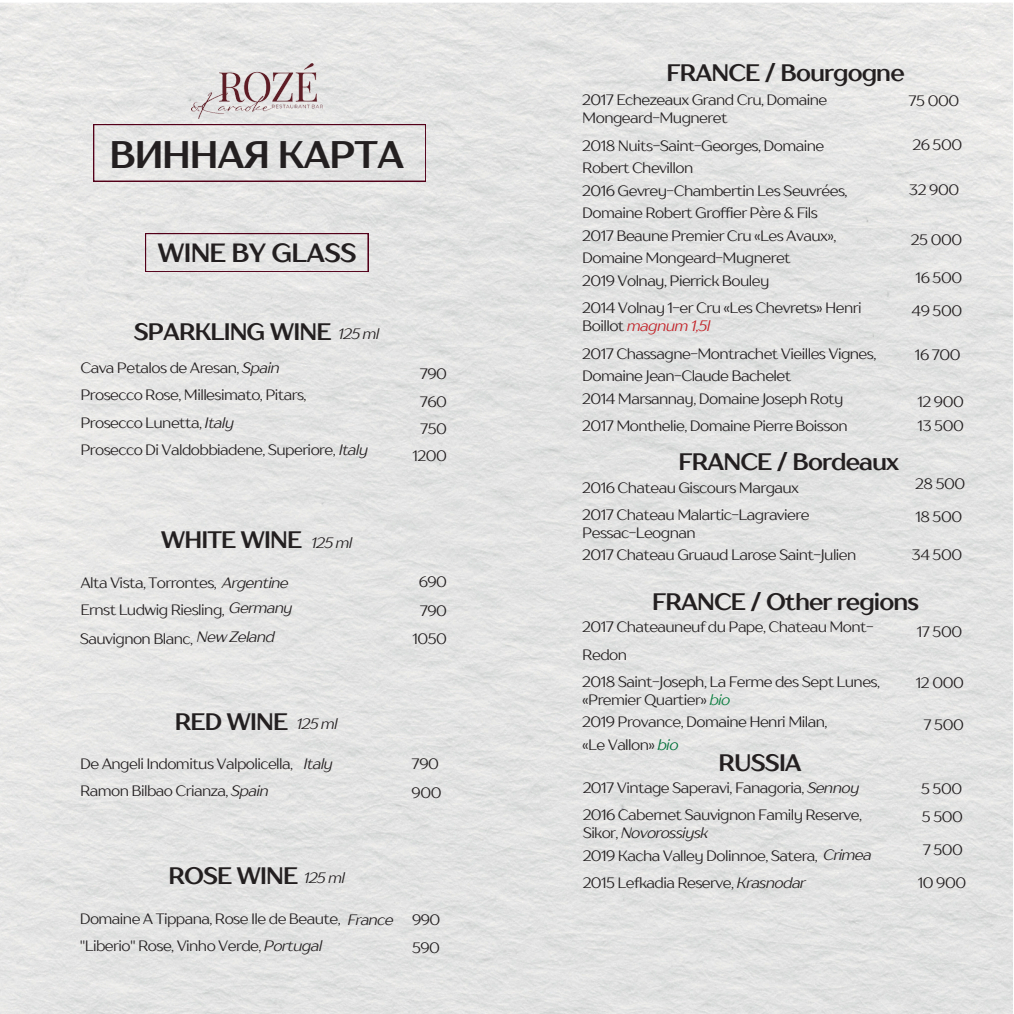
<style>
.page{position:relative;width:1014px;height:1014px;background:#fff}
.page>*{position:absolute;margin:0;border:0;box-sizing:border-box;transform-origin:0 0}
.t1{font:700 38.25px "TT Drugs";letter-spacing:-.03em;color:#231f20}
.t2{font:700 26.25px "TT Drugs";letter-spacing:-.03em;color:#231f20}
.t3{font:700 23.75px "TT Drugs";letter-spacing:-.04em;color:#231f20}
.t4{font:15px/27.2px "TT Drugs";letter-spacing:-.04em;color:#231f20}
.t5{font:italic 15px "TT Drugs";letter-spacing:-.045em;color:#231f20}
.s1{font-style:italic}
.s2{font-style:italic;color:#c22026}
.s3{font-style:italic;color:#087c3e}
.s4{font-style:italic;color:#006f39}
.s5{font-style:normal}
</style>
<div class="page">
<img style="left:0;top:3px;width:1012px;height:1010px">
<svg style="left:93px;top:124px;width:333px;height:57px;background:#dfdcdc"></svg>
<svg style="left:145px;top:233px;width:223px;height:39px;background:#dbd6d7"></svg>
<img style="left:191px;top:58px;width:132px;height:66px">
<p class="t1" style="left:109px;top:131px;width:296px">ВИННАЯ КАРТА</p>
<p class="t2" style="left:157px;top:236px;width:201px">WINE BY GLASS</p>
<p class="t3" style="left:134px;top:317px;width:199px">SPARKLING WINE</p>
<p class="t5" style="left:338px;top:325px;width:43px">125 ml</p>
<p class="t4" style="left:80px;top:354px;width:201px">Cava Petalos de Aresan, <span class="s1">Spain</span></p>
<p class="t4" style="left:80px;top:381px;width:228px">Prosecco Rose, Millesimato, Pitars,</p>
<p class="t4" style="left:80px;top:408px;width:155px">Prosecco Lunetta, <span class="s1">Italy</span></p>
<p class="t4" style="left:80px;top:435px;width:289px">Prosecco Di Valdobbiadene, Superiore, <span class="s1">Italy</span></p>
<p class="t4" style="left:412px;top:360px;width:36px;text-align:center">790<br>760<br>750<br>1200</p>
<p class="t3" style="left:161px;top:525px;width:143px">WHITE WINE</p>
<p class="t5" style="left:311px;top:533px;width:43px">125 ml</p>
<p class="t4" style="left:80px;top:568px;width:210px">Alta Vista, Torrontes, <span class="s1">Argentine</span></p>
<h1 class="t5" style="left:229px;top:599px;width:65px">Germany</h1>
<h2 class="t4" style="left:80px;top:624px;width:197px">Sauvignon Blanc, <span class="s1">New Zeland</span></h2>
<p class="t4" style="left:80px;top:596px;width:146px">Ernst Ludwig Riesling,</p>
<p class="t3" style="left:175px;top:706px;width:115px">RED WINE</p>
<h2 class="t5" style="left:296px;top:714px;width:43px">125 ml</h2>
<p class="t5" style="left:303px;top:754px;width:31px">Italy</p>
<p class="t4" style="left:80px;top:750px;width:214px">De Angeli Indomitus Valpolicella,<br>Ramon Bilbao Crianza, <span class="s1">Spain</span></p>
<h2 class="t4" style="left:418px;top:567px;width:30px;line-height:29px">690<br>790</h2>
<p class="t4" style="left:412px;top:624px;width:36px">1050</p>
<p class="t4" style="left:411px;top:748px;width:31px;line-height:29px">790<br>900</p>
<h2 class="t3" style="left:168px;top:861px;width:131px">ROSE WINE</h2>
<p class="t5" style="left:304px;top:868px;width:43px">125 ml</p>
<p class="t4" style="left:80px;top:904px;width:315px">Domaine A Tippana, Rose Ile de Beaute, <span class="s1">France</span></p>
<p class="t4" style="left:80px;top:932px;width:244px">"Liberio" Rose, Vinho Verde, <span class="s1">Portugal</span></p>
<p class="t4" style="left:412px;top:905px;width:30px;line-height:28.1px">990<br>590</p>
<p class="t3" style="left:666px;top:58px;width:239px">FRANCE / Bourgogne</p>
<p class="t4" style="left:582px;top:90px;width:246px;line-height:17.8px">2017 Echezeaux Grand Cru, Domaine<br>Mongeard-Mugneret</p>
<p class="t4" style="left:582px;top:131px;width:243px">2018 Nuits-Saint-Georges, Domaine</p>
<p class="t4" style="left:582px;top:154px;width:113px">Robert Chevillon</p>
<p class="t4" style="left:582px;top:176px;width:267px">2016 Gevrey-Chambertin Les Seuvrées,</p>
<p class="t4" style="left:582px;top:199px;width:237px">Domaine Robert Groffier Père &amp; Fils</p>
<p class="t4" style="left:582px;top:221px;width:255px">2017 Beaune Premier Cru «Les Avaux»,</p>
<h2 class="t4" style="left:582px;top:244px;width:210px">Domaine Mongeard-Mugneret</h2>
<p class="t4" style="left:582px;top:266px;width:189px">2019 Volnay, Pierrick Bouley</p>
<p class="t4" style="left:582px;top:298px;width:281px;line-height:17.8px">2014 Volnay 1-er Cru «Les Chevrets» Henri<br>Boillot <span class="s2">magnum 1,5l</span></p>
<p class="t4" style="left:582px;top:340px;width:296px">2017 Chassagne-Montrachet Vieilles Vignes,</p>
<p class="t4" style="left:582px;top:362px;width:210px">Domaine Jean-Claude Bachelet</p>
<p class="t4" style="left:582px;top:385px;width:263px">2014 Marsannay, Domaine Joseph Roty</p>
<p class="t4" style="left:582px;top:412px;width:267px">2017 Monthelie, Domaine Pierre Boisson</p>
<h3 class="t3" style="left:678px;top:446px;width:222px">FRANCE / Bordeaux</h3>
<p class="t4" style="left:582px;top:473px;width:218px">2016 Chateau Giscours Margaux</p>
<p class="t4" style="left:582px;top:501px;width:229px">2017 Chateau Malartic-Lagraviere</p>
<p class="t4" style="left:582px;top:518px;width:115px">Pessac-Leognan</p>
<p class="t4" style="left:582px;top:541px;width:276px">2017 Chateau Gruaud Larose Saint-Julien</p>
<p class="t4" style="left:908px;top:87px;width:52px">75 000</p>
<p class="t4" style="left:912px;top:131px;width:51px">26 500</p>
<p class="t4" style="left:909px;top:175px;width:51px">32 900</p>
<p class="t4" style="left:910px;top:226px;width:53px">25 000</p>
<p class="t4" style="left:915px;top:264px;width:48px">16 500</p>
<p class="t4" style="left:911px;top:296px;width:52px">49 500</p>
<p class="t4" style="left:914px;top:341px;width:47px">16 700</p>
<p class="t4" style="left:917px;top:390px;width:48px;line-height:23.5px">12 900<br>13 500</p>
<p class="t4" style="left:915px;top:470px;width:52px">28 500</p>
<p class="t4" style="left:915px;top:503px;width:48px">18 500</p>
<p class="t4" style="left:911px;top:540px;width:52px">34 500</p>
<p class="t3" style="left:652px;top:586px;width:268px">FRANCE / Other regions</p>
<p class="t4" style="left:582px;top:613px;width:293px">2017 Chateauneuf du Pape, Chateau Mont-<br>Redon</p>
<p class="t4" style="left:582px;top:667px;width:299px">2018 Saint-Joseph, La Ferme des Sept Lunes,</p>
<p class="t4" style="left:582px;top:685px;width:150px">«Premier Quartier» <span class="s3">bio</span></p>
<p class="t4" style="left:582px;top:708px;width:247px">2019 Provance, Domaine Henri Milan,</p>
<p class="t4" style="left:582px;top:730px;width:98px">«Le Vallon» <span class="s4">bio</span></p>
<p class="t3" style="left:718px;top:747px;width:85px">RUSSIA</p>
<p class="t4" style="left:582px;top:774px;width:278px">2017 Vintage Saperavi, Fanagoria, <span class="s1">Sennoy</span></p>
<p class="t4" style="left:582px;top:801px;width:281px">2016 Cabernet Sauvignon Family Reserve,</p>
<h3 class="t5" style="left:582px;top:823px;width:127px"><span class="s5">Sikor,</span> Novorossiysk</h3>
<p class="t4" style="left:582px;top:841px;width:290px">2019 Kacha Valley Dolinnoe, Satera, <span class="s1">Crimea</span></p>
<p class="t4" style="left:582px;top:868px;width:224px">2015 Lefkadia Reserve, <span class="s1">Krasnodar</span></p>
<p class="t4" style="left:916px;top:618px;width:47px">17 500</p>
<p class="t4" style="left:915px;top:668px;width:50px">12 000</p>
<h3 class="t4" style="left:923px;top:711px;width:42px">7 500</h3>
<p class="t4" style="left:921px;top:774px;width:43px">5 500</p>
<p class="t4" style="left:921px;top:802px;width:43px">5 500</p>
<p class="t4" style="left:922px;top:835px;width:42px">7 500</p>
<p class="t4" style="left:917px;top:868px;width:50px">10 900</p>
</div>
